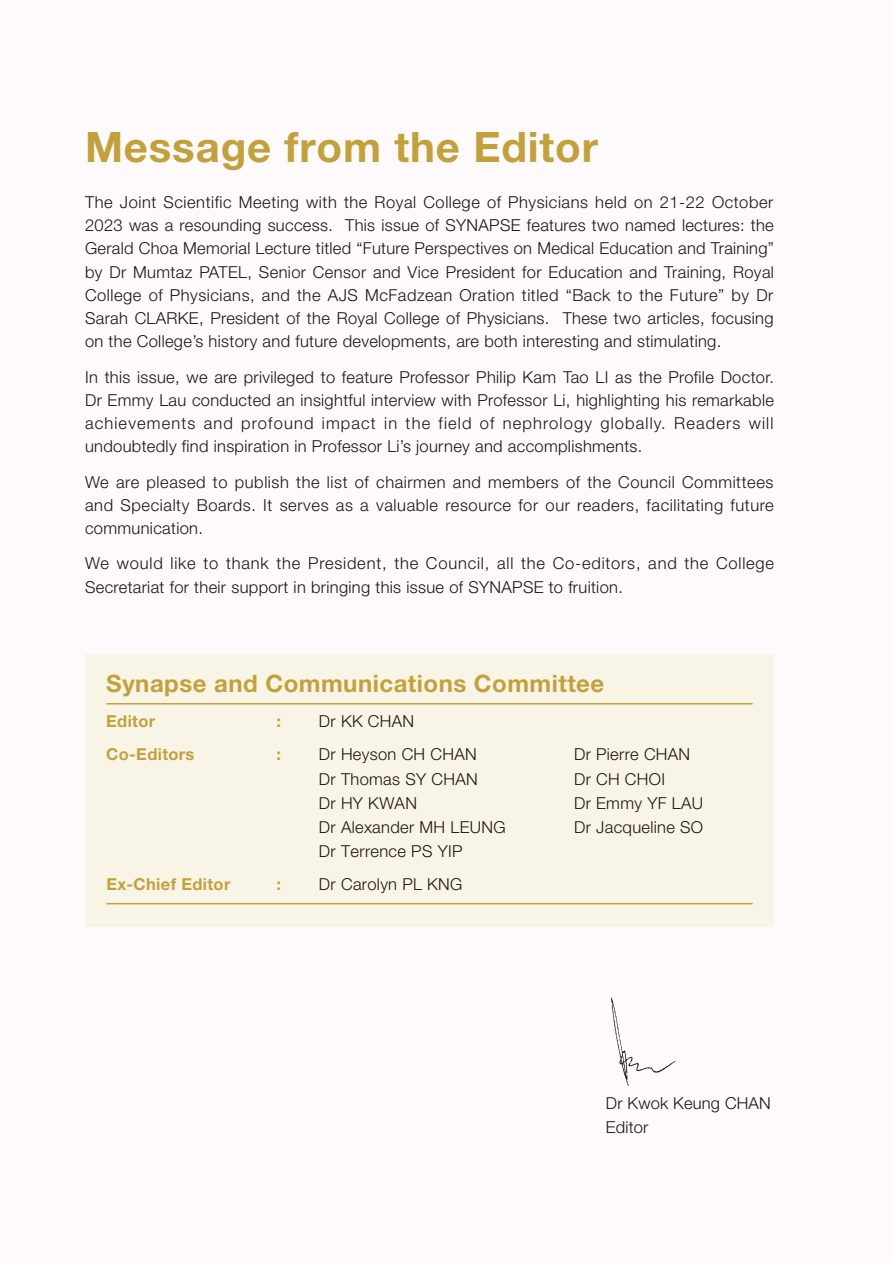
<style>
.page{position:relative;width:893px;height:1263px;background:#fef9fb}
.page>*{position:absolute;margin:0;border:0;box-sizing:border-box;transform-origin:0 0}
.t1{font:700 42px "Helvetica Neue LT Std";letter-spacing:.02em;color:#c2a13d}
.t2{font:700 24px "Helvetica Neue LT Std";letter-spacing:.02em;color:#c2a13d}
.t3{font:300 16.5px/23.1px "Helvetica Neue LT Std";letter-spacing:.02em;color:#1f1410;text-align:justify}
.t4{font:700 16.5px "Helvetica Neue LT Std";letter-spacing:.02em;color:#c2a13d}
</style>
<div class="page">
<div style="left:85px;top:655px;width:689px;height:272px;background:#f8f5e6"></div>
<hr style="left:106px;top:703px;width:647px;height:1px;background:#c2a13d">
<hr style="left:106px;top:903px;width:647px;height:1px;background:#c2a13d">
<img style="left:611px;top:998px;width:66px;height:89px">
<h1 class="t1" style="left:85px;top:121px;width:515px">Message from the Editor</h1>
<p class="t3" style="left:85px;top:191px;width:690px">The Joint Scientific Meeting with the Royal College of Physicians held on 21-22 October 2023 was a resounding success. This issue of SYNAPSE features two named lectures: the Gerald Choa Memorial Lecture titled “Future Perspectives on Medical Education and Training” by Dr Mumtaz PATEL, Senior Censor and Vice President for Education and Training, Royal College of Physicians, and the AJS McFadzean Oration titled “Back to the Future” by Dr Sarah CLARKE, President of the Royal College of Physicians. These two articles, focusing on the College’s history and future developments, are both interesting and stimulating.</p>
<p class="t3" style="left:85px;top:365px;width:690px">In this issue, we are privileged to feature Professor Philip Kam Tao LI as the Profile Doctor.<br>Dr Emmy Lau conducted an insightful interview with Professor Li, highlighting his remarkable achievements and profound impact in the field of nephrology globally. Readers will undoubtedly find inspiration in Professor Li’s journey and accomplishments.</p>
<p class="t3" style="left:85px;top:470px;width:690px">We are pleased to publish the list of chairmen and members of the Council Committees and Specialty Boards. It serves as a valuable resource for our readers, facilitating future communication.</p>
<p class="t3" style="left:85px;top:552px;width:691px">We would like to thank the President, the Council, all the Co-editors, and the College<br>Secretariat for their support in bringing this issue of SYNAPSE to fruition.</p>
<h2 class="t2" style="left:106px;top:668px;width:500px">Synapse and Communications Committee</h2>
<p class="t4" style="left:106px;top:711px;width:50px">Editor</p>
<p class="t4" style="left:276px;top:711px;width:6px">:</p>
<p class="t3" style="left:319px;top:710px;width:97px">Dr KK CHAN</p>
<p class="t4" style="left:106px;top:744px;width:90px">Co-Editors</p>
<p class="t4" style="left:276px;top:744px;width:6px">:</p>
<p class="t3" style="left:319px;top:742px;width:159px">Dr Heyson CH CHAN</p>
<p class="t3" style="left:574px;top:742px;width:118px">Dr Pierre CHAN</p>
<p class="t3" style="left:319px;top:767px;width:160px">Dr Thomas SY CHAN</p>
<p class="t3" style="left:574px;top:767px;width:92px">Dr CH CHOI</p>
<p class="t3" style="left:319px;top:791px;width:100px">Dr HY KWAN</p>
<p class="t3" style="left:574px;top:791px;width:130px">Dr Emmy YF LAU</p>
<p class="t3" style="left:319px;top:815px;width:188px">Dr Alexander MH LEUNG</p>
<p class="t3" style="left:574px;top:815px;width:131px">Dr Jacqueline SO</p>
<p class="t3" style="left:319px;top:840px;width:145px">Dr Terrence PS YIP</p>
<p class="t4" style="left:106px;top:874px;width:126px">Ex-Chief Editor</p>
<p class="t4" style="left:276px;top:874px;width:6px">:</p>
<p class="t3" style="left:319px;top:872px;width:145px">Dr Carolyn PL KNG</p>
<p class="t3" style="left:606px;top:1090px;width:166px;line-height:24px">Dr Kwok Keung CHAN<br>Editor</p>
</div>
